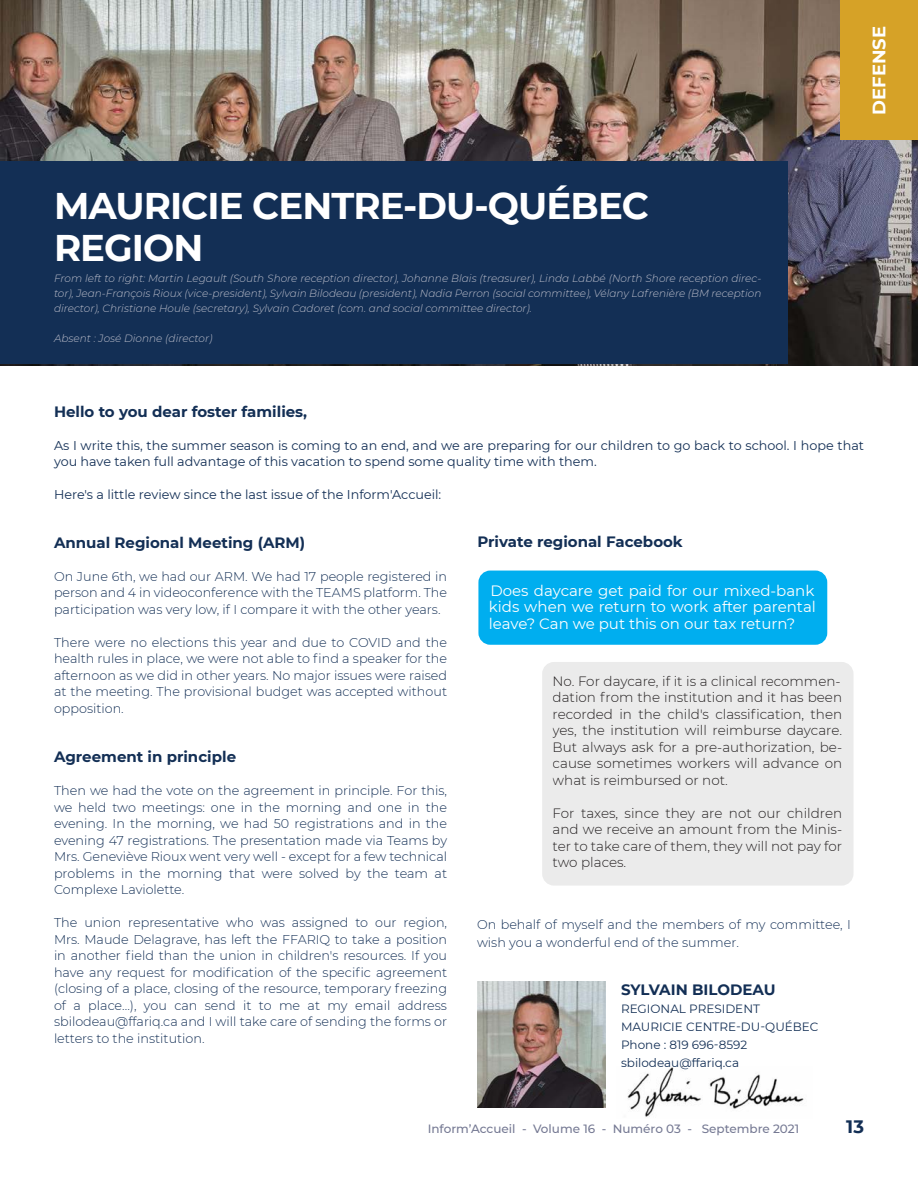
<style>
.page{position:relative;width:918px;height:1188px;background:#fff}
.page>*{position:absolute;margin:0;border:0;box-sizing:border-box;transform-origin:0 0}
.t1{font:700 37.05px/42px "Montserrat";letter-spacing:-.025em;color:#fff}
.t2{font:700 18px "Montserrat";color:#fff}
.t3{font:700 18px "Montserrat";color:#132f55}
.t4{font:700 15px "Montserrat";color:#132f55}
.t5{font:15px/16.5px "Montserrat";color:#fff;text-align:justify}
.t6{font:300 13.5px/16.5px "Montserrat";color:#231f20;text-align:justify}
.t7{font:300 12.75px/16.5px "Montserrat";color:#132f55;text-align:justify}
.t8{font:12.75px/16.5px "Montserrat";color:#132f55}
.t9{font:12px/18px "Montserrat";color:#132f55}
.t10{font:500 12px "Montserrat";color:#757993}
.t11{font:italic 300 10.5px/15px "Montserrat";color:#bcbecb;text-align:justify}
</style>
<div class="page">
<img style="left:0;top:0;width:918px;height:365px">
<div style="left:0;top:162px;width:787px;height:202px;background:#132f55"></div>
<img style="left:627px;top:1066px;width:177px;height:51px">
<img style="left:477px;top:982px;width:128px;height:126px">
<div style="left:841px;top:0;width:77px;height:139px;background:#d6a227"></div>
<div style="left:484px;top:576px;width:338px;height:64px;background:#00aeef;border-radius:7px"></div>
<div style="left:478px;top:571px;width:349px;height:74px;border:10px solid #00aeef;border-radius:7px"></div>
<div style="left:547px;top:667px;width:301px;height:213px;background:#ebebeb;border-radius:7px"></div>
<div style="left:542px;top:662px;width:312px;height:224px;border:10px solid #ebebeb;border-radius:7px"></div>
<h2 class="t2" style="left:866px;top:115px;width:90px;rotate:-90deg">DEFENSE</h2>
<h1 class="t1" style="left:54px;top:183px;width:597px">MAURICIE CENTRE-DU-QUÉBEC<br>REGION</h1>
<p class="t11" style="left:54px;top:271px;width:709px">From left to right: Martin Legault (South Shore reception director), Johanne Blais (treasurer), Linda Labbé (North Shore reception direc&shy;tor), Jean-François Rioux (vice-president), Sylvain Bilodeau (president), Nadia Perron (social committee), Vélany Lafrenière (BM reception director), Christiane Houle (secretary), Sylvain Cadoret (com. and social committee director).</p>
<p class="t11" style="left:54px;top:331px;width:160px">Absent : José Dionne (director)</p>
<p class="t4" style="left:54px;top:400px;width:255px">Hello to you dear foster families,</p>
<p class="t8" style="left:54px;top:436px;width:812px">As I write this, the summer season is coming to an end, and we are preparing for our children to go back to school. I hope that you have taken full advantage of this vacation to spend some quality time with them.</p>
<p class="t8" style="left:54px;top:486px;width:389px">Here's a little review since the last issue of the Inform'Accueil:</p>
<p class="t4" style="left:54px;top:532px;width:253px">Annual Regional Meeting (ARM)</p>
<p class="t7" style="left:54px;top:568px;width:395px">On June 6th, we had our ARM. We had 17 people registered in person and 4 in videoconference with the TEAMS platform. The participation was very low, if I compare it with the other years.</p>
<p class="t7" style="left:54px;top:634px;width:395px">There were no elections this year and due to COVID and the health rules in place, we were not able to find a speaker for the afternoon as we did in other years. No major issues were raised at the meeting. The provisional budget was accepted without opposition.</p>
<p class="t4" style="left:54px;top:746px;width:184px">Agreement in principle</p>
<p class="t7" style="left:54px;top:782px;width:395px">Then we had the vote on the agreement in principle. For this, we held two meetings: one in the morning and one in the evening. In the morning, we had 50 registrations and in the evening 47 registrations. The presentation made via Teams by Mrs. Geneviève Rioux went very well - except for a few technical problems in the morning that were solved by the team at Complexe Laviolette.</p>
<p class="t7" style="left:54px;top:914px;width:395px">The union representative who was assigned to our region, Mrs. Maude Delagrave, has left the FFARIQ to take a position in another field than the union in children's resources. If you have any request for modification of the specific agreement (closing of a place, closing of the resource, temporary freezing of a place...), you can send it to me at my email address sbilodeau@ffariq.ca and I will take care of sending the forms or letters to the institution.</p>
<p class="t4" style="left:477px;top:531px;width:207px">Private regional Facebook</p>
<p class="t5" style="left:489px;top:581px;width:328px">Does daycare get paid for our mixed-bank kids when we return to work after parental leave? Can we put this on our tax return?</p>
<p class="t6" style="left:553px;top:672px;width:291px">No. For daycare, if it is a clinical recommen&shy;dation from the institution and it has been recorded in the child's classification, then yes, the institution will reimburse daycare.<br>But always ask for a pre-authorization, be&shy;cause sometimes workers will advance on what is reimbursed or not.</p>
<p class="t6" style="left:553px;top:804px;width:291px">For taxes, since they are not our children and we receive an amount from the Minis&shy;ter to take care of them, they will not pay for two places.</p>
<p class="t7" style="left:477px;top:915px;width:376px;line-height:18px">On behalf of myself and the members of my committee, I wish you a wonderful end of the summer.</p>
<p class="t4" style="left:621px;top:978px;width:156px">SYLVAIN BILODEAU</p>
<p class="t9" style="left:621px;top:999px;width:199px">REGIONAL PRESIDENT<br>MAURICIE CENTRE-DU-QUÉBEC<br>Phone : 819 696-8592 sbilodeau@ffariq.ca</p>
<p class="t10" style="left:428px;top:1120px;width:373px">Inform’Accueil - Volume 16 - Numéro 03 - Septembre 2021</p>
<h2 class="t3" style="left:846px;top:1114px;width:19px">13</h2>
</div>
